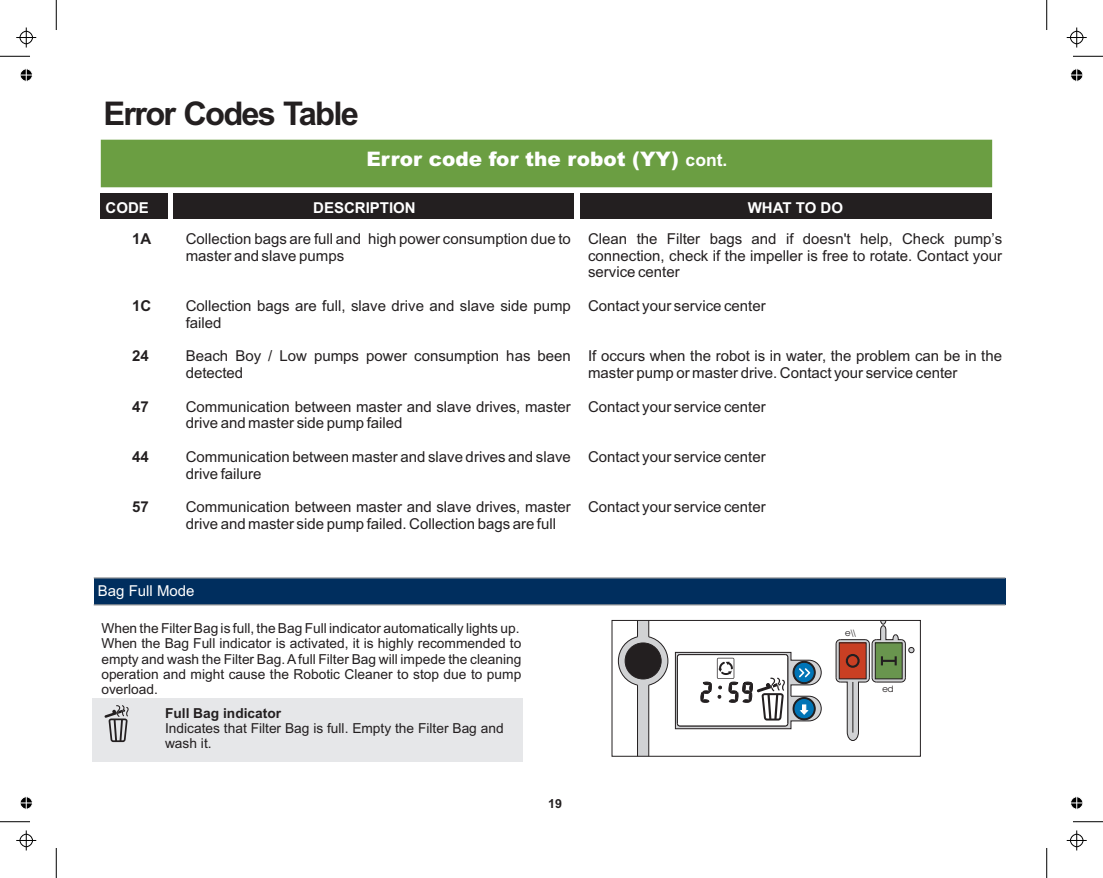
<style>
.page{position:relative;width:1103px;height:878px;background:#fff}
.page>*{position:absolute;margin:0;border:0;box-sizing:border-box;transform-origin:0 0}
.t1{font:700 32.62px "Arial";letter-spacing:-.055em;color:#231f20}
.t2{font:italic 900 20px "Arial";color:#fff}
.t3{font:15px/16.8px "Arial";color:#231f20}
.t4{font:700 15px "Arial";color:#fff}
.t5{font:700 15px "Arial";color:#231f20}
.t6{font:15px "Arial";color:#fff}
.t7{font:13.75px/15.4px "Arial";color:#231f20}
.t8{font:700 13.75px "Arial";color:#231f20}
.t9{font:700 12.5px "Arial";color:#231f20}
.t10{font:9px "Avant Garde IT Cby BT";color:#231f20}
.s1{font-weight:700;font-style:normal;font-size:17.5px}
</style>
<div class="page">
<div style="left:93px;top:698px;width:429px;height:63px;background:#e6e7e9"></div>
<div style="left:94px;top:578px;width:911px;height:26px;background:#002e5e"></div>
<hr style="left:94px;top:577px;width:911px;height:1px;background:#95979a">
<hr style="left:94px;top:604px;width:911px;height:1px;background:#95979a">
<svg style="left:617px;top:622px;width:51px;height:132px"></svg>
<svg style="left:835px;top:619px;width:79px;height:122px"></svg>
<div style="left:625px;top:643px;width:36px;height:36px;background:#231f20;border-radius:50%"></div>
<div style="left:624px;top:642px;width:37px;height:37px;border:1px solid #231f20;border-radius:50%"></div>
<svg style="left:674px;top:651px;width:148px;height:78px"></svg>
<svg style="left:104px;top:705px;width:25px;height:37px"></svg>
<div style="left:101px;top:194px;width:67px;height:25px;background:#231f20"></div>
<div style="left:174px;top:194px;width:400px;height:25px;background:#231f20"></div>
<div style="left:580px;top:194px;width:412px;height:25px;background:#231f20"></div>
<div style="left:101px;top:140px;width:891px;height:47px;background:#6b9e42"></div>
<hr style="left:0;top:821px;width:30px;height:1px;background:#000">
<hr style="left:56px;top:848px;width:1px;height:30px;background:#000">
<hr style="left:0;top:56px;width:30px;height:1px;background:#000">
<hr style="left:56px;top:0;width:1px;height:30px;background:#000">
<hr style="left:1072px;top:56px;width:30px;height:1px;background:#000">
<hr style="left:1046px;top:0;width:1px;height:30px;background:#000">
<hr style="left:1072px;top:821px;width:30px;height:1px;background:#000">
<hr style="left:1046px;top:848px;width:1px;height:30px;background:#000">
<svg style="left:16px;top:830px;width:20px;height:20px"></svg>
<svg style="left:16px;top:28px;width:20px;height:20px"></svg>
<svg style="left:1066px;top:28px;width:20px;height:20px"></svg>
<svg style="left:1066px;top:830px;width:20px;height:20px"></svg>
<svg style="left:20px;top:796px;width:13px;height:14px"></svg>
<svg style="left:20px;top:68px;width:13px;height:14px"></svg>
<svg style="left:1070px;top:68px;width:13px;height:14px"></svg>
<svg style="left:1070px;top:796px;width:13px;height:14px"></svg>
<h1 class="t1" style="left:104px;top:102px;width:257px">Error Codes Table</h1>
<h2 class="t2" style="left:366px;top:152px;width:362px">Error code for the robot (YY) <span class="s1">cont.</span></h2>
<p class="t4" style="left:106px;top:202px;width:45px">CODE</p>
<p class="t4" style="left:313px;top:202px;width:104px">DESCRIPTION</p>
<p class="t4" style="left:747px;top:202px;width:97px">WHAT TO DO</p>
<p class="t5" style="left:132px;top:233px;width:21px">1A</p>
<p class="t5" style="left:132px;top:300px;width:21px">1C</p>
<p class="t5" style="left:132px;top:350px;width:18px">24</p>
<p class="t5" style="left:132px;top:400px;width:18px">47</p>
<p class="t5" style="left:132px;top:451px;width:18px">44</p>
<p class="t5" style="left:132px;top:501px;width:18px">57</p>
<p class="t3" style="left:186px;top:231px;width:387px">Collection bags are full and high power consumption due to master and slave pumps</p>
<p class="t3" style="left:186px;top:299px;width:387px">Collection bags are full, slave drive and slave side pump failed</p>
<p class="t3" style="left:186px;top:349px;width:387px">Beach Boy / Low pumps power consumption has been detected</p>
<p class="t3" style="left:186px;top:399px;width:387px">Communication between master and slave drives, master drive and master side pump failed</p>
<p class="t3" style="left:186px;top:449px;width:387px">Communication between master and slave drives and slave drive failure</p>
<p class="t3" style="left:186px;top:500px;width:387px">Communication between master and slave drives, master drive and master side pump failed. Collection bags are full</p>
<p class="t3" style="left:588px;top:231px;width:415px;text-align:justify">Clean the Filter bags and if doesn't help, Check pump’s connection, check if the impeller is free to rotate. Contact your service center</p>
<p class="t3" style="left:588px;top:299px;width:179px">Contact your service center</p>
<p class="t3" style="left:588px;top:349px;width:415px">If occurs when the robot is in water, the problem can be in the master pump or master drive. Contact your service center</p>
<p class="t3" style="left:588px;top:399px;width:179px">Contact your service center</p>
<p class="t3" style="left:588px;top:449px;width:179px">Contact your service center</p>
<p class="t3" style="left:588px;top:500px;width:179px">Contact your service center</p>
<p class="t6" style="left:98px;top:585px;width:98px">Bag Full Mode</p>
<p class="t7" style="left:101px;top:621px;width:421px">When the Filter Bag is full, the Bag Full indicator automatically lights up.<br>When the Bag Full indicator is activated, it is highly recommended to empty and wash the Filter Bag. Afull Filter Bag will impede the cleaning operation and might cause the Robotic Cleaner to stop due to pump overload.</p>
<p class="t8" style="left:165px;top:707px;width:118px">Full Bag indicator</p>
<p class="t7" style="left:165px;top:721px;width:340px">Indicates that Filter Bag is full. Empty the Filter Bag and wash it.</p>
<p class="t9" style="left:548px;top:799px;width:15px">19</p>
<p class="t10" style="left:845px;top:629px;width:12px">e\\</p>
<p class="t10" style="left:882px;top:685px;width:13px">ed</p>
</div>
